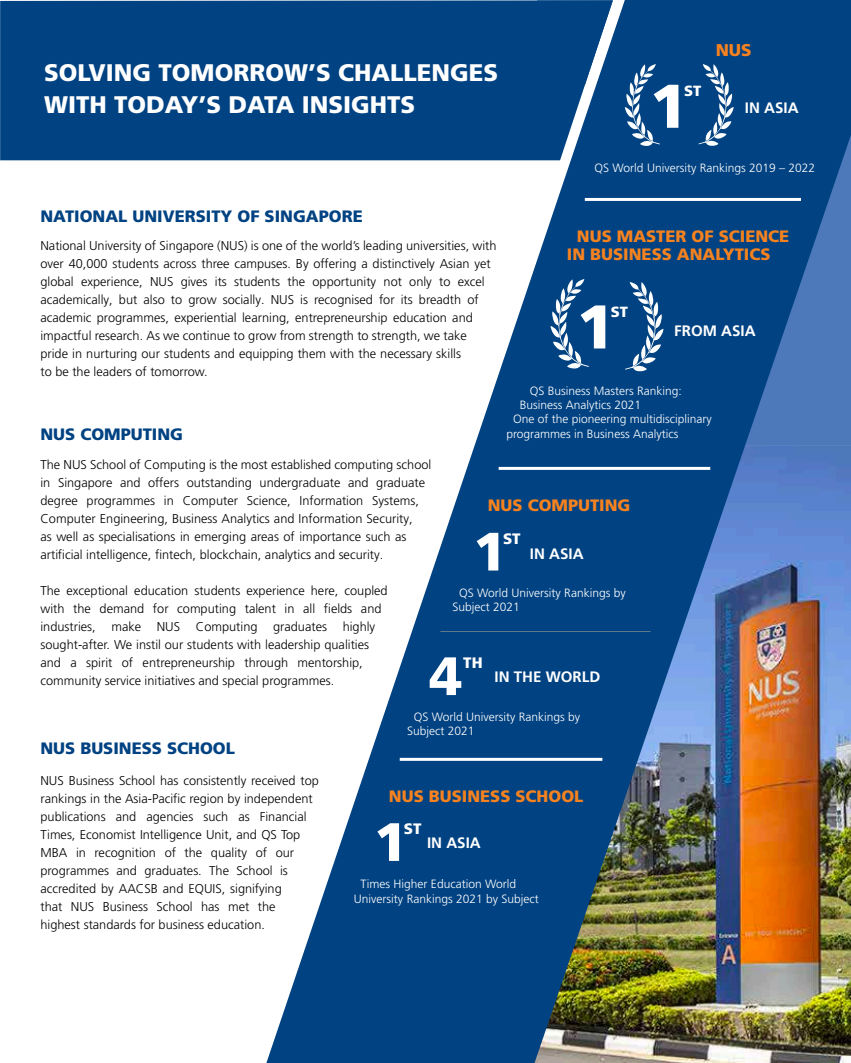
<style>
.page{position:relative;width:851px;height:1063px;background:#fff}
.page>*{position:absolute;margin:0;border:0;box-sizing:border-box;transform-origin:0 0}
.t1{font:900 61.65px "Frutiger LT Pro";color:#fff}
.t2{font:900 54px "Frutiger LT Pro";color:#fff}
.t3{font:900 24px/31.5px "Frutiger LT Pro";color:#fff}
.t4{font:900 17.1px "Frutiger LT Pro";color:#f5821f}
.t5{font:900 16.5px/18px "Frutiger LT Pro";color:#f5821f}
.t6{font:900 16.5px "Frutiger LT Pro";color:#004282}
.t7{font:700 15.15px "Frutiger LT Pro";color:#fff}
.t8{font:900 15.15px "Frutiger LT Pro";color:#fff}
.t9{font:900 14.7px "Frutiger LT Pro";color:#fff}
.t10{font:300 12.75px/18px "Frutiger LT Pro";color:#000}
.t11{font:300 12px/14.4px "Frutiger LT Pro";color:#fff}
</style>
<div class="page">
<img style="left:266px;top:0;width:584px;height:1063px">
<div style="left:0;top:0;width:612px;height:160px;background:#004282"></div>
<svg style="left:624px;top:64px;width:36px;height:82px;background:#396c9e"></svg>
<svg style="left:698px;top:64px;width:35px;height:82px;background:#3b6d9e"></svg>
<svg style="left:537px;top:0;width:75px;height:86px;background:#1d5790"></svg>
<hr style="left:584px;top:198px;width:216px;height:3px;background:#fff">
<svg style="left:550px;top:279px;width:39px;height:90px;background:#396c9e"></svg>
<svg style="left:625px;top:282px;width:38px;height:90px"></svg>
<hr style="left:498px;top:467px;width:212px;height:3px;background:#fff">
<hr style="left:399px;top:758px;width:203px;height:3px;background:#fff">
<hr style="left:440px;top:631px;width:210px;height:1px;background:#959595">
<h3 class="t3" style="left:44px;top:57px;width:455px">SOLVING TOMORROW’S CHALLENGES<br>WITH TODAY’S DATA INSIGHTS</h3>
<p class="t6" style="left:40px;top:206px;width:324px">NATIONAL UNIVERSITY OF SINGAPORE</p>
<p class="t10" style="left:40px;top:237px;width:457px">National University of Singapore (NUS) is one of the world’s leading universities, with over 40,000 students across three campuses. By offering a distinctively Asian yet global experience, NUS gives its students the opportunity not only to excel academically, but also to grow socially. NUS is recognised for its breadth of academic programmes, experiential learning, entrepreneurship education and impactful research. As we continue to grow from strength to strength, we take pride in nurturing our students and equipping them with the necessary skills<br>to be the leaders of tomorrow.</p>
<h1 class="t1" style="left:649px;top:69px;width:39px">1</h1>
<p class="t9" style="left:684px;top:82px;width:19px">ST</p>
<h3 class="t4" style="left:715px;top:40px;width:37px">NUS</h3>
<p class="t7" style="left:744px;top:99px;width:55px">IN ASIA</p>
<p class="t11" style="left:594px;top:161px;width:222px">QS World University Rankings 2019 – 2022</p>
<p class="t5" style="left:566px;top:227px;width:224px;text-indent:10px">NUS MASTER OF SCIENCE<br>IN BUSINESS ANALYTICS</p>
<h1 class="t1" style="left:576px;top:290px;width:39px">1</h1>
<p class="t9" style="left:610px;top:303px;width:19px">ST</p>
<p class="t7" style="left:674px;top:322px;width:83px">FROM ASIA</p>
<p class="t11" style="left:529px;top:383px;width:154px">QS Business Masters Ranking:</p>
<p class="t11" style="left:519px;top:398px;width:123px">Business Analytics 2021</p>
<p class="t11" style="left:513px;top:412px;width:200px">One of the pioneering multidisciplinary</p>
<p class="t11" style="left:506px;top:427px;width:173px">programmes in Business Analytics</p>
<p class="t6" style="left:40px;top:424px;width:144px">NUS COMPUTING</p>
<p class="t10" style="left:40px;top:455px;width:392px">The NUS School of Computing is the most established computing school in Singapore and offers outstanding undergraduate and graduate degree programmes in Computer Science, Information Systems, Computer Engineering, Business Analytics and Information Security,<br>as well as specialisations in emerging areas of importance such as artificial intelligence, fintech, blockchain, analytics and security.</p>
<p class="t10" style="left:40px;top:581px;width:349px">The exceptional education students experience here, coupled with the demand for computing talent in all fields and industries, make NUS Computing graduates highly sought-after. We instil our students with leadership qualities and a spirit of entrepreneurship through mentorship, community service initiatives and special programmes.</p>
<p class="t5" style="left:487px;top:497px;width:144px">NUS COMPUTING</p>
<h2 class="t2" style="left:473px;top:519px;width:35px">1</h2>
<p class="t8" style="left:503px;top:529px;width:19px">ST</p>
<p class="t7" style="left:529px;top:544px;width:55px">IN ASIA</p>
<p class="t11" style="left:452px;top:586px;width:175px;text-indent:7px">QS World University Rankings by<br>Subject 2021</p>
<h2 class="t2" style="left:429px;top:644px;width:35px">4</h2>
<p class="t8" style="left:463px;top:654px;width:21px">TH</p>
<p class="t7" style="left:494px;top:668px;width:107px">IN THE WORLD</p>
<p class="t6" style="left:40px;top:738px;width:196px">NUS BUSINESS SCHOOL</p>
<p class="t10" style="left:40px;top:772px;width:280px">NUS Business School has consistently received top rankings in the Asia-Pacific region by independent publications and agencies such as Financial Times, Economist Intelligence Unit, and QS Top MBA in recognition of the quality of our programmes and graduates. The School is accredited by AACSB and EQUIS, signifying<br>that NUS Business School has met the<br>highest standards for business education.</p>
<p class="t11" style="left:407px;top:709px;width:175px;text-indent:7px">QS World University Rankings by<br>Subject 2021</p>
<p class="t5" style="left:389px;top:787px;width:196px">NUS BUSINESS SCHOOL</p>
<h2 class="t2" style="left:374px;top:809px;width:35px">1</h2>
<p class="t8" style="left:403px;top:820px;width:19px">ST</p>
<p class="t7" style="left:427px;top:833px;width:55px">IN ASIA</p>
<p class="t11" style="left:354px;top:877px;width:186px;text-indent:7px">Times Higher Education World<br>University Rankings 2021 by Subject</p>
</div>
